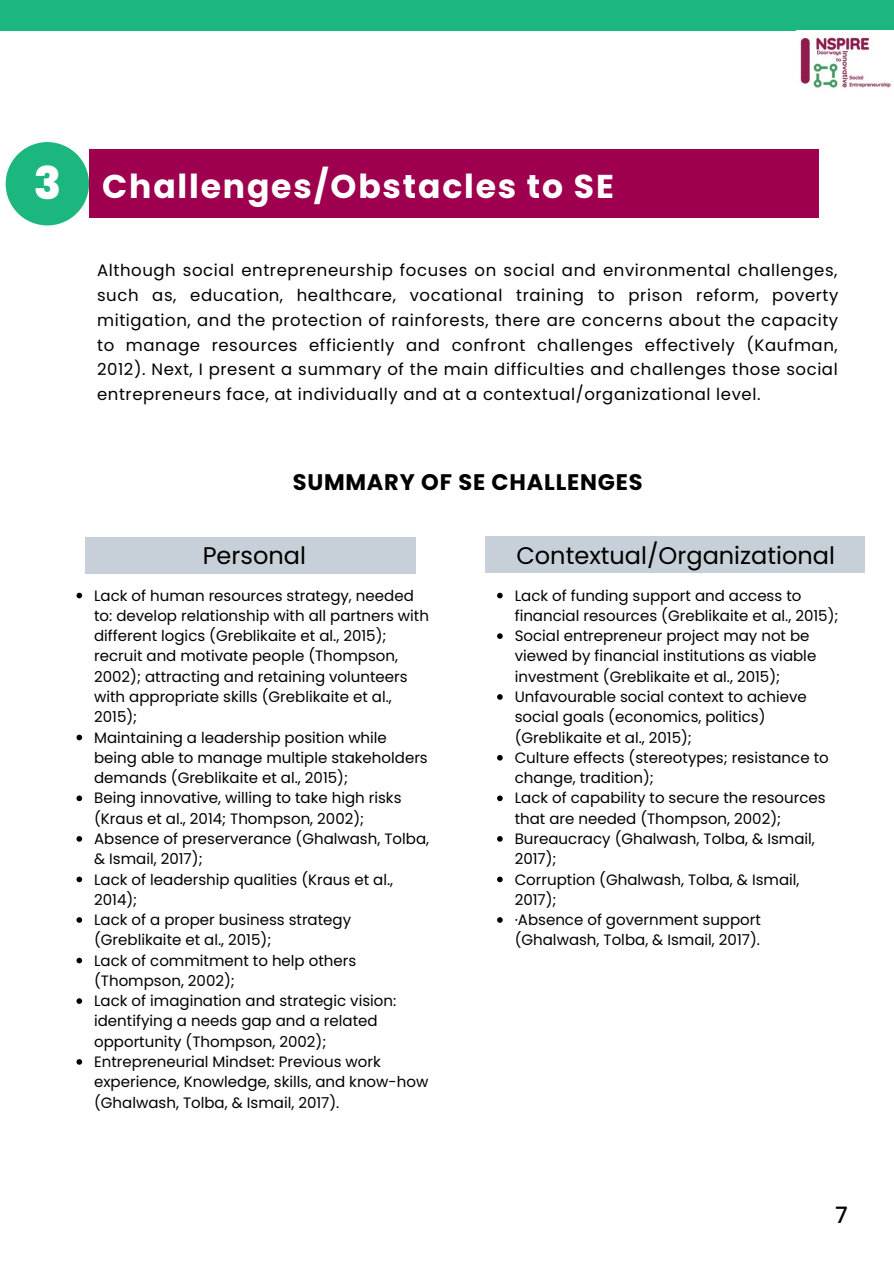
<style>
.page{position:relative;width:894px;height:1264px;background:#fff}
.page>*{position:absolute;margin:0;border:0;box-sizing:border-box;transform-origin:0 0}
.t1{font:700 33px "Poppins";letter-spacing:.055em;color:#fff}
.t2{font:24px "Poppins";color:#000}
.t3{font:700 22.5px "Poppins";letter-spacing:.035em;color:#000}
.t4{font:500 22.5px "Poppins";color:#000}
.t5{font:16.5px/24.8px "Poppins";letter-spacing:.035em;color:#000;text-align:justify}
.t6{font:15px/20.2px "Poppins";color:#000}
.s1{font-weight:800;font-size:45px}
</style>
<div class="page">
<div style="left:0;top:0;width:893px;height:31px;background:#1cb67f"></div>
<img style="left:800px;top:37px;width:91px;height:51px">
<div style="left:6px;top:142px;width:83px;height:83px;background:#1cb67f;border-radius:50%"></div>
<div style="left:89px;top:149px;width:729px;height:69px;background:#9e004f"></div>
<div style="left:85px;top:537px;width:330px;height:36px;background:#c7d0d8"></div>
<svg style="left:76px;top:592px;width:6px;height:6px"></svg>
<svg style="left:76px;top:734px;width:6px;height:6px"></svg>
<svg style="left:76px;top:795px;width:6px;height:6px"></svg>
<svg style="left:76px;top:836px;width:6px;height:5px"></svg>
<svg style="left:76px;top:876px;width:6px;height:6px"></svg>
<svg style="left:76px;top:917px;width:6px;height:5px"></svg>
<svg style="left:76px;top:957px;width:6px;height:6px"></svg>
<svg style="left:76px;top:998px;width:6px;height:5px"></svg>
<svg style="left:76px;top:1059px;width:6px;height:5px"></svg>
<div style="left:485px;top:536px;width:379px;height:36px;background:#c7d0d8"></div>
<svg style="left:497px;top:592px;width:5px;height:6px"></svg>
<svg style="left:497px;top:633px;width:5px;height:6px"></svg>
<svg style="left:497px;top:694px;width:5px;height:5px"></svg>
<svg style="left:497px;top:755px;width:5px;height:5px"></svg>
<svg style="left:497px;top:795px;width:5px;height:6px"></svg>
<svg style="left:497px;top:836px;width:5px;height:5px"></svg>
<svg style="left:497px;top:876px;width:5px;height:6px"></svg>
<svg style="left:497px;top:917px;width:5px;height:5px"></svg>
<h1 class="t1" style="left:34px;top:164px;width:581px"><span class="s1">3</span> Challenges/Obstacles to SE</h1>
<p class="t5" style="left:97px;top:258px;width:742px">Although social entrepreneurship focuses on social and environmental challenges, such as, education, healthcare, vocational training to prison reform, poverty mitigation, and the protection of rainforests, there are concerns about the capacity to manage resources efficiently and confront challenges effectively (Kaufman, 2012). Next, I present a summary of the main difficulties and challenges those social entrepreneurs face, at individually and at a contextual/organizational level.</p>
<h3 class="t3" style="left:292px;top:466px;width:351px">SUMMARY OF SE CHALLENGES</h3>
<h2 class="t2" style="left:203px;top:539px;width:105px">Personal</h2>
<h2 class="t2" style="left:516px;top:539px;width:320px">Contextual/Organizational</h2>
<p class="t6" style="left:514px;top:585px;width:325px">Lack of funding support and access to financial resources (Greblikaite et al., 2015); Social entrepreneur project may not be viewed by financial institutions as viable investment (Greblikaite et al., 2015); Unfavourable social context to achieve social goals (economics, politics) (Greblikaite et al., 2015);<br>Culture effects (stereotypes; resistance to change, tradition);<br>Lack of capability to secure the resources that are needed (Thompson, 2002); Bureaucracy (Ghalwash, Tolba, &amp; Ismail, 2017);<br>Corruption (Ghalwash, Tolba, &amp; Ismail, 2017);<br>·Absence of government support (Ghalwash, Tolba, &amp; Ismail, 2017).</p>
<p class="t6" style="left:94px;top:585px;width:336px">Lack of human resources strategy, needed to: develop relationship with all partners with different logics (Greblikaite et al., 2015); recruit and motivate people (Thompson, 2002); attracting and retaining volunteers with appropriate skills (Greblikaite et al., 2015);<br>Maintaining a leadership position while being able to manage multiple stakeholders demands (Greblikaite et al., 2015);<br>Being innovative, willing to take high risks (Kraus et al., 2014; Thompson, 2002); Absence of preserverance (Ghalwash, Tolba, &amp; Ismail, 2017);<br>Lack of leadership qualities (Kraus et al., 2014);<br>Lack of a proper business strategy (Greblikaite et al., 2015);<br>Lack of commitment to help others (Thompson, 2002);<br>Lack of imagination and strategic vision: identifying a needs gap and a related opportunity (Thompson, 2002); Entrepreneurial Mindset: Previous work experience, Knowledge, skills, and know-how (Ghalwash, Tolba, &amp; Ismail, 2017).</p>
<h3 class="t4" style="left:834px;top:1198px;width:14px">7</h3>
</div>
